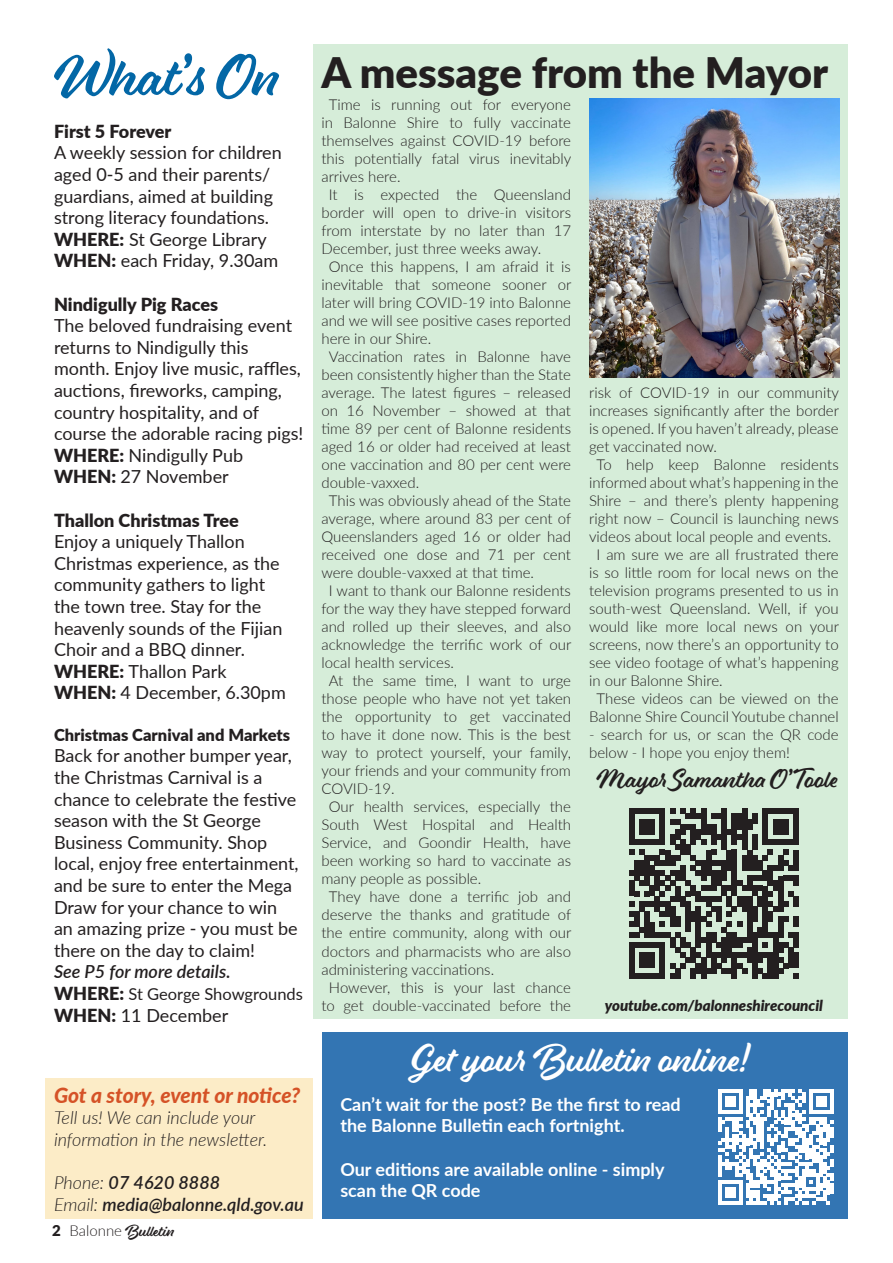
<style>
.page{position:relative;width:893px;height:1263px;background:#fff}
.page>*{position:absolute;margin:0;border:0;box-sizing:border-box;transform-origin:0 0}
.t1{font:54px "Eds Market Main Script";color:#0367a6}
.t2{font:900 42px "Lato";color:#231f20}
.t3{font:36px "Eds Market Main Script";color:#fff}
.t4{font:24px "Eds Market Main Script";color:#231f20}
.t5{font:italic 800 21px "Lato";letter-spacing:-.005em;color:#d55227}
.t6{font:18px/21.6px "Lato";color:#231f20}
.t7{font:700 18px/21.6px "Lato";color:#fff}
.t8{font:italic 600 18px "Lato";color:#231f20}
.t9{font:900 18px "Lato";color:#231f20}
.t10{font:italic 300 18px/21.6px "Lato";color:#231f20}
.t11{font:900 16.5px "Lato";color:#231f20}
.t12{font:16.5px "Lato";letter-spacing:-.005em;color:#231f20}
.t13{font:300 15px/18px "Lato";color:#231f20;text-align:justify}
.t14{font:italic 900 15px "Lato";color:#231f20}
.t15{font:15px "Eds Market Main Script";color:#231f20}
.s1{font-weight:900}
.s2{font-weight:900;font-size:18px}
.s3{font-weight:300}
.s4{font-family:"Lato";font-weight:900}
.s5{font-family:"Lato";font-weight:300}
</style>
<div class="page">
<div style="left:45px;top:1078px;width:268px;height:140px;background:#fcecc7"></div>
<div style="left:322px;top:1032px;width:525px;height:186px;background:#3375b3"></div>
<svg style="left:718px;top:1089px;width:115px;height:115px"></svg>
<div style="left:313px;top:44px;width:534px;height:975px;background:#d6edd9"></div>
<img style="left:589px;top:98px;width:251px;height:279px">
<svg style="left:629px;top:809px;width:170px;height:169px"></svg>
<p class="t1" style="left:54px;top:44px;width:227px">What’s On</p>
<p class="t9" style="left:54px;top:118px;width:119px">First 5 Forever</p>
<p class="t6" style="left:54px;top:141px;width:229px">A weekly session for children aged 0-5 and their parents/ guardians, aimed at building strong literacy foundations.</p>
<p class="t6" style="left:54px;top:228px;width:214px"><span class="s1">WHERE:</span> St George Library</p>
<p class="t6" style="left:54px;top:249px;width:226px"><span class="s1">WHEN:</span> each Friday, 9.30am</p>
<p class="t9" style="left:54px;top:290px;width:166px">Nindigully Pig Races</p>
<p class="t6" style="left:54px;top:314px;width:251px">The beloved fundraising event returns to Nindigully this month. Enjoy live music, raffles, auctions, fireworks, camping, country hospitality, and of course the adorable racing pigs!</p>
<p class="t6" style="left:54px;top:444px;width:191px"><span class="s1">WHERE:</span> Nindigully Pub</p>
<p class="t6" style="left:54px;top:465px;width:176px"><span class="s1">WHEN:</span> 27 November</p>
<p class="t9" style="left:54px;top:506px;width:186px">Thallon Christmas Tree</p>
<p class="t6" style="left:54px;top:530px;width:230px">Enjoy a uniquely Thallon<br>Christmas experience, as the community gathers to light the town tree. Stay for the heavenly sounds of the Fijian<br>Choir and a BBQ dinner.</p>
<p class="t6" style="left:54px;top:660px;width:174px"><span class="s1">WHERE:</span> Thallon Park</p>
<p class="t6" style="left:54px;top:681px;width:233px"><span class="s1">WHEN:</span> 4 December, 6.30pm</p>
<p class="t11" style="left:54px;top:722px;width:238px">Christmas Carnival and Markets</p>
<p class="t6" style="left:54px;top:744px;width:246px">Back for another bumper year, the Christmas Carnival is a chance to celebrate the festive season with the St George<br>Business Community. Shop local, enjoy free entertainment, and be sure to enter the Mega<br>Draw for your chance to win an amazing prize - you must be there on the day to claim!</p>
<p class="t8" style="left:54px;top:959px;width:178px">See P5 for more details.</p>
<p class="t12" style="left:54px;top:982px;width:250px"><span class="s2">WHERE:</span> St George Showgrounds</p>
<p class="t6" style="left:54px;top:1003px;width:176px"><span class="s1">WHEN:</span> 11 December</p>
<p class="t5" style="left:54px;top:1079px;width:248px">Got a story, event or notice?</p>
<p class="t10" style="left:54px;top:1106px;width:215px">Tell us! We can include your information in the newsletter.</p>
<p class="t8" style="left:54px;top:1169px;width:168px"><span class="s3">Phone:</span> 07 4620 8888</p>
<p class="t8" style="left:54px;top:1191px;width:251px"><span class="s3">Email:</span> media@balonne.qld.gov.au</p>
<p class="t15" style="left:52px;top:1222px;width:124px"><span class="s4">2</span> <span class="s5">Balonne</span> Bulletin</p>
<p class="t2" style="left:322px;top:41px;width:508px">A message from the Mayor</p>
<p class="t13" style="left:321px;top:95px;width:251px;text-indent:8px">Time is running out for everyone in Balonne Shire to fully vaccinate themselves against COVID-19 before this potentially fatal virus inevitably arrives here.</p>
<p class="t13" style="left:321px;top:185px;width:251px;text-indent:8px">It is expected the Queensland border will open to drive-in visitors from interstate by no later than 17<br>December, just three weeks away.</p>
<p class="t13" style="left:321px;top:257px;width:251px;text-indent:8px">Once this happens, I am afraid it is inevitable that someone sooner or later will bring COVID-19 into Balonne and we will see positive cases reported here in our Shire.</p>
<p class="t13" style="left:321px;top:347px;width:251px;text-indent:8px">Vaccination rates in Balonne have been consistently higher than the State average. The latest figures – released on 16 November – showed at that time 89 per cent of Balonne residents aged 16 or older had received at least one vaccination and 80 per cent were double-vaxxed.</p>
<p class="t13" style="left:321px;top:491px;width:251px;text-indent:8px">This was obviously ahead of the State average, where around 83 per cent of Queenslanders aged 16 or older had received one dose and 71 per cent were double-vaxxed at that time.</p>
<p class="t13" style="left:321px;top:581px;width:251px;text-indent:8px">I want to thank our Balonne residents for the way they have stepped forward and rolled up their sleeves, and also acknowledge the terrific work of our local health services.</p>
<p class="t13" style="left:321px;top:671px;width:251px;text-indent:8px">At the same time, I want to urge those people who have not yet taken the opportunity to get vaccinated to have it done now. This is the best way to protect yourself, your family, your friends and your community from COVID-19.</p>
<p class="t13" style="left:321px;top:797px;width:251px;text-indent:8px">Our health services, especially the South West Hospital and Health Service, and Goondir Health, have been working so hard to vaccinate as many people as possible.</p>
<p class="t13" style="left:321px;top:887px;width:251px;text-indent:8px">They have done a terrific job and deserve the thanks and gratitude of the entire community, along with our doctors and pharmacists who are also administering vaccinations.</p>
<p class="t13" style="left:321px;top:977px;width:251px;text-align:center">However, this is your last chance to get double-vaccinated before the</p>
<p class="t13" style="left:589px;top:383px;width:251px">risk of COVID-19 in our community increases significantly after the border is opened. If you haven’t already, please get vaccinated now.</p>
<p class="t13" style="left:589px;top:455px;width:251px;text-align:center">To help keep Balonne residents informed about what’s happening in the Shire – and there’s plenty happening right now – Council is launching news videos about local people and events.</p>
<p class="t13" style="left:589px;top:545px;width:251px;text-indent:8px">I am sure we are all frustrated there is so little room for local news on the television programs presented to us in south-west Queensland. Well, if you would like more local news on your screens, now there’s an opportunity to see video footage of what’s happening in our Balonne Shire.</p>
<p class="t13" style="left:589px;top:689px;width:251px;text-align:center">These videos can be viewed on the<br>Balonne Shire Council Youtube channel</p>
<p class="t13" style="left:589px;top:725px;width:251px">- search for us, or scan the QR code below - I hope you enjoy them!</p>
<p class="t4" style="left:597px;top:764px;width:243px">Mayor Samantha O’Toole</p>
<p class="t14" style="left:605px;top:994px;width:220px">youtube.com/balonneshirecouncil</p>
<p class="t3" style="left:412px;top:1037px;width:338px">Get your Bulletin online!</p>
<p class="t7" style="left:340px;top:1093px;width:342px">Can’t wait for the post? Be the first to read the Balonne Bulletin each fortnight.</p>
<p class="t7" style="left:340px;top:1157px;width:326px">Our editions are available online - simply scan the QR code</p>
</div>
